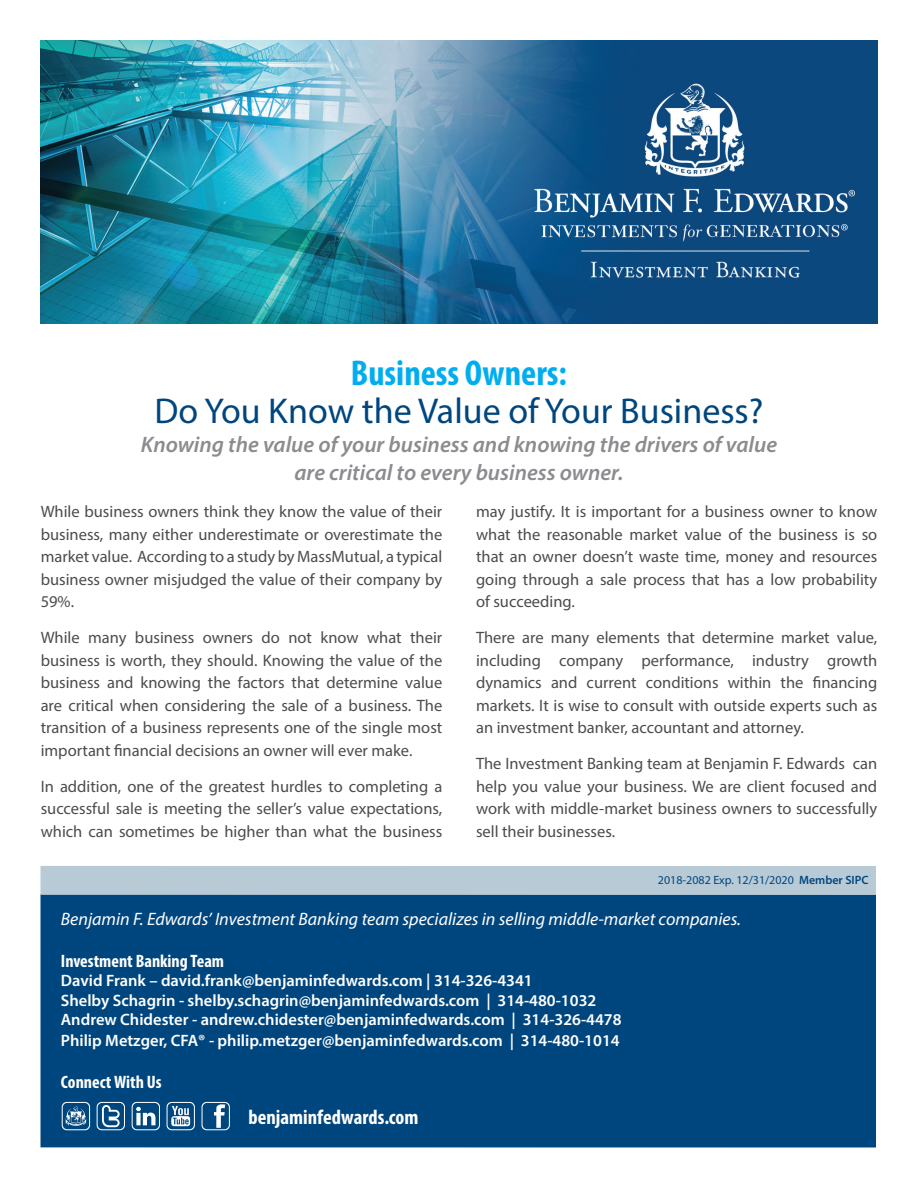
<style>
.page{position:relative;width:918px;height:1188px;background:#fff}
.page>*{position:absolute;margin:0;border:0;box-sizing:border-box;transform-origin:0 0}
.t1{font:36px "Myriad Pro";color:#00467e}
.t2{font:700 condensed 36px "Myriad Pro";color:#00aeef}
.t3{font:italic 600 22.5px/28.5px "Myriad Pro";color:#8a8c8f;text-align:center}
.t4{font:700 condensed 20.55px "Myriad Pro";color:#fff}
.t5{font:italic 18px "Myriad Pro";color:#fff}
.t6{font:700 condensed 18px "Myriad Pro";color:#fff}
.t7{font:16.5px/22.5px "Myriad Pro";color:#4b4c4d;text-align:justify}
.t8{font:600 16.5px/19.5px "Myriad Pro";color:#fff}
.t9{font:12px "Myriad Pro";color:#00467e}
.s1{font-weight:600}
</style>
<div class="page">
<img style="left:40px;top:40px;width:838px;height:284px">
<div style="left:40px;top:895px;width:836px;height:252px;background:#00467e"></div>
<div style="left:40px;top:866px;width:836px;height:29px;background:#b8cad5"></div>
<svg style="left:62px;top:1102px;width:28px;height:28px"></svg>
<svg style="left:97px;top:1102px;width:28px;height:28px"></svg>
<svg style="left:132px;top:1102px;width:28px;height:28px"></svg>
<svg style="left:167px;top:1102px;width:28px;height:28px"></svg>
<svg style="left:202px;top:1102px;width:28px;height:28px"></svg>
<h1 class="t2" style="left:351px;top:350px;width:218px">Business Owners:</h1>
<h1 class="t1" style="left:154px;top:389px;width:611px">Do You Know the Value of Your Business?</h1>
<h2 class="t3" style="left:141px;top:429px;width:638px">Knowing the value of your business and knowing the drivers of value are critical to every business owner.</h2>
<p class="t7" style="left:41px;top:500px;width:403px">While business owners think they know the value of their business, many either underestimate or overestimate the market value. According to a study by MassMutual, a typical business owner misjudged the value of their company by 59%.</p>
<p class="t7" style="left:41px;top:626px;width:403px">While many business owners do not know what their business is worth, they should. Knowing the value of the business and knowing the factors that determine value are critical when considering the sale of a business. The transition of a business represents one of the single most important financial decisions an owner will ever make.</p>
<p class="t7" style="left:41px;top:775px;width:403px">In addition, one of the greatest hurdles to completing a successful sale is meeting the seller’s value expectations, which can sometimes be higher than what the business</p>
<p class="t7" style="left:476px;top:500px;width:403px">may justify. It is important for a business owner to know what the reasonable market value of the business is so that an owner doesn’t waste time, money and resources going through a sale process that has a low probability of succeeding.</p>
<p class="t7" style="left:476px;top:626px;width:403px">There are many elements that determine market value, including company performance, industry growth dynamics and current conditions within the financing markets. It is wise to consult with outside experts such as an investment banker, accountant and attorney.</p>
<p class="t7" style="left:476px;top:752px;width:403px">The Investment Banking team at Benjamin F. Edwards can help you value your business. We are client focused and work with middle-market business owners to successfully sell their businesses.</p>
<p class="t9" style="left:658px;top:873px;width:212px">2018-2082 Exp. 12/31/2020 <span class="s1">Member SIPC</span></p>
<p class="t5" style="left:61px;top:908px;width:682px">Benjamin F. Edwards’ Investment Banking team specializes in selling middle-market companies.</p>
<p class="t6" style="left:61px;top:950px;width:165px">Investment Banking Team</p>
<p class="t8" style="left:61px;top:971px;width:562px">David Frank – david.frank@benjaminfedwards.com | 314-326-4341<br>Shelby Schagrin - shelby.schagrin@benjaminfedwards.com | 314-480-1032<br>Andrew Chidester - andrew.chidester@benjaminfedwards.com | 314-326-4478</p>
<p class="t8" style="left:61px;top:1031px;width:560px">Philip Metzger, CFA® - philip.metzger@benjaminfedwards.com | 314-480-1014</p>
<p class="t6" style="left:61px;top:1071px;width:102px">Connect With Us</p>
<p class="t4" style="left:249px;top:1104px;width:171px">benjaminfedwards.com</p>
</div>
